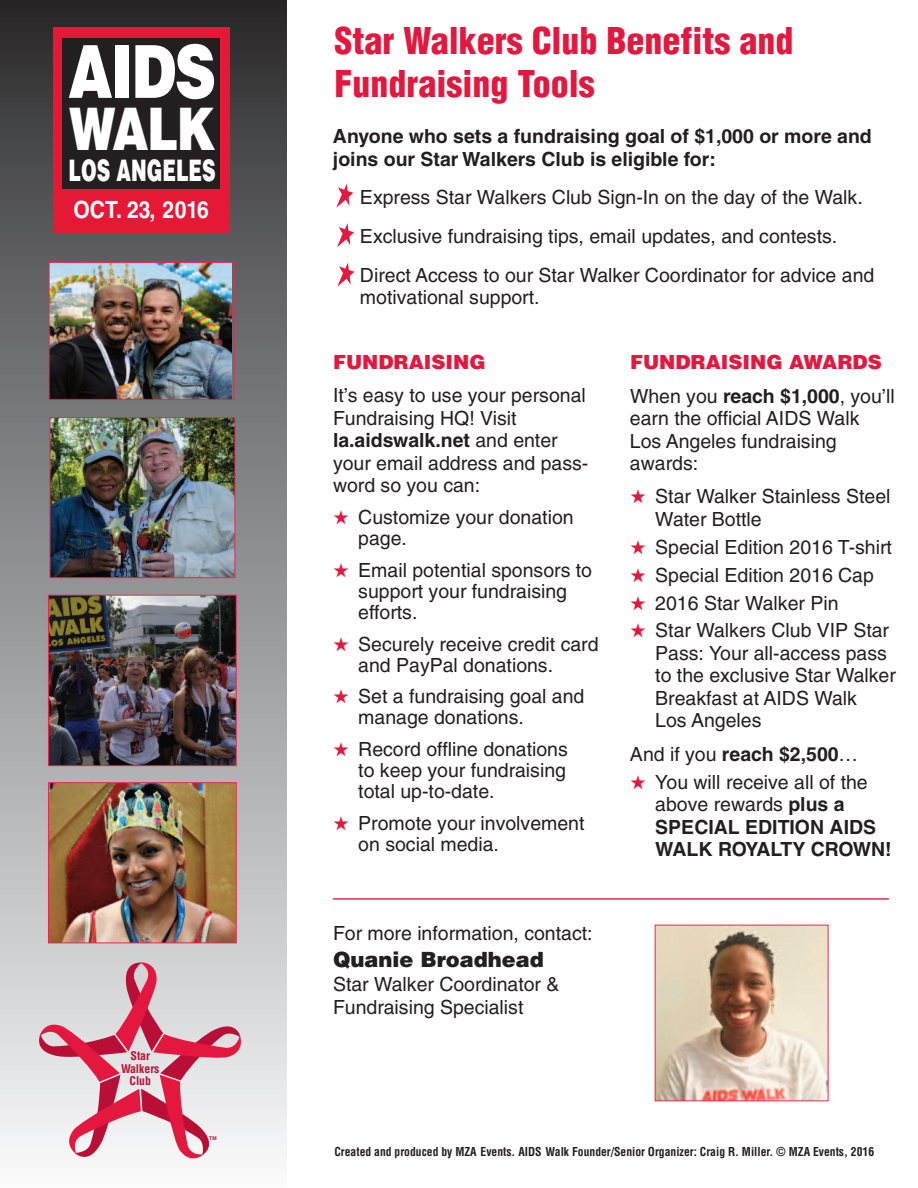
<style>
.page{position:relative;width:918px;height:1188px;background:#fff}
.page>*{position:absolute;margin:0;border:0;box-sizing:border-box;transform-origin:0 0}
.t1{font:900 73.05px "Helvetica";color:#fff;scale:.78 1}
.t2{font:900 58.65px "Helvetica";color:#fff;scale:.79 1}
.t3{font:900 condensed 36px/43.2px "Helvetica";color:#e4183e}
.t4{font:900 29.7px "Helvetica";color:#fff;scale:.63 1}
.t5{font:700 23.7px "Helvetica";color:#fff;scale:.89 1}
.t6{font:900 21px "Helvetica";color:#231f20}
.t7{font:19.5px/22.5px "Helvetica";color:#231f20}
.t8{font:700 19.5px/22.5px "Helvetica";color:#231f20}
.t9{font:900 19.5px/33.3px "Helvetica";color:#e4183e}
.t10{font:700 condensed 12px "Helvetica";color:#231f20}
.t11{font:700 condensed 11.7px/12.5px "Helvetica";color:#b90f36;text-align:center}
.t12{font:700 5.1px "Helvetica";color:#b90f36}
.s1{font-weight:700}
.s2{color:#e4183e}
.s3{font-weight:400;color:#231f20}
.s4{font-weight:700;color:#231f20}
.s5{font-weight:400}
</style>
<div class="page">
<div style="left:0;top:0;width:287px;height:1188px;background:linear-gradient(to bottom,#302e31,#f9fafd)"></div>
<img style="left:50px;top:597px;width:185px;height:167px">
<div style="left:48px;top:595px;width:189px;height:171px;border:1px solid #ed264c"></div>
<img style="left:50px;top:784px;width:185px;height:157px">
<div style="left:48px;top:782px;width:189px;height:161px;border:1px solid #ed264c"></div>
<img style="left:52px;top:419px;width:181px;height:157px">
<div style="left:50px;top:417px;width:185px;height:161px;border:1px solid #ed264c"></div>
<img style="left:51px;top:264px;width:181px;height:134px">
<div style="left:49px;top:262px;width:185px;height:138px;border:1px solid #ed264c"></div>
<svg style="left:336px;top:184px;width:17px;height:24px"></svg>
<svg style="left:337px;top:223px;width:17px;height:24px"></svg>
<svg style="left:337px;top:263px;width:17px;height:24px"></svg>
<hr style="left:333px;top:898px;width:556px;height:2px;background:#ed264c">
<svg style="left:39px;top:962px;width:202px;height:196px"></svg>
<div style="left:53px;top:28px;width:176px;height:204px;background:#e51836"></div>
<div style="left:62px;top:38px;width:157px;height:151px;background:#231f20"></div>
<img style="left:657px;top:927px;width:169px;height:172px">
<h1 class="t1" style="left:68px;top:30px;width:191px">AIDS</h1>
<h2 class="t2" style="left:69px;top:95px;width:187px">WALK</h2>
<h3 class="t4" style="left:69px;top:153px;width:235px">LOS ANGELES</h3>
<p class="t5" style="left:73px;top:201px;width:154px">OCT. 23, 2016</p>
<p class="t11" style="left:121px;top:1050px;width:40px">Star<br>Walkers<br>Club</p>
<p class="t12" style="left:209px;top:1136px;width:9px">TM</p>
<h3 class="t3" style="left:335px;top:20px;width:460px">Star Walkers Club Benefits and<br>Fundraising Tools</h3>
<p class="t8" style="left:333px;top:127px;width:540px">Anyone who sets a fundraising goal of $1,000 or more and joins our Star Walkers Club is eligible for:</p>
<p class="t7" style="left:360px;top:180px;width:516px;line-height:38.7px">Express Star Walkers Club Sign-In on the day of the Walk.<br>Exclusive fundraising tips, email updates, and contests.<br>Direct Access to our Star Walker Coordinator for advice and</p>
<p class="t7" style="left:360px;top:288px;width:181px">motivational support.</p>
<p class="t9" style="left:333px;top:346px;width:154px">FUNDRAISING</p>
<p class="t7" style="left:333px;top:386px;width:257px">It’s easy to use your personal<br>Fundraising HQ! Visit <span class="s1">la.aidswalk.net</span> and enter your email address and pass&shy;word so you can:</p>
<p class="t7" style="left:358px;top:509px;width:217px;line-height:21px;text-indent:-25px"><span class="s2">★</span> Customize your donation page.</p>
<p class="t7" style="left:358px;top:561px;width:235px;line-height:21px;text-indent:-25px"><span class="s2">★</span> Email potential sponsors to support your fundraising efforts.</p>
<p class="t7" style="left:358px;top:635px;width:242px;line-height:21px;text-indent:-25px"><span class="s2">★</span> Securely receive credit card and PayPal donations.</p>
<p class="t7" style="left:358px;top:688px;width:228px;line-height:21px;text-indent:-25px"><span class="s2">★</span> Set a fundraising goal and manage donations.</p>
<p class="t7" style="left:358px;top:741px;width:211px;line-height:21px;text-align:justify;text-indent:-25px"><span class="s2">★</span> Record offline donations to keep your fundraising total up-to-date.</p>
<p class="t7" style="left:358px;top:815px;width:228px;line-height:21px;text-indent:-25px"><span class="s2">★</span> Promote your involvement on social media.</p>
<p class="t7" style="left:333px;top:923px;width:261px">For more information, contact:</p>
<p class="t6" style="left:333px;top:947px;width:212px">Quanie Broadhead</p>
<p class="t7" style="left:333px;top:975px;width:228px">Star Walker Coordinator &amp;<br>Fundraising Specialist</p>
<p class="t9" style="left:630px;top:346px;width:266px">FUNDRAISING AWARDS<br><span class="s3">When you</span> <span class="s4">reach $1,000</span><span class="s3">, you’ll</span></p>
<p class="t7" style="left:630px;top:409px;width:231px">earn the official AIDS Walk<br>Los Angeles fundraising awards:</p>
<p class="t7" style="left:655px;top:487px;width:237px;text-indent:-25px"><span class="s2">★</span> Star Walker Stainless Steel<br>Water Bottle</p>
<p class="t7" style="left:630px;top:538px;width:263px"><span class="s2">★</span> Special Edition 2016 T-shirt</p>
<p class="t7" style="left:630px;top:565px;width:245px"><span class="s2">★</span> Special Edition 2016 Cap</p>
<p class="t7" style="left:630px;top:593px;width:210px"><span class="s2">★</span> 2016 Star Walker Pin</p>
<p class="t7" style="left:655px;top:621px;width:242px;text-indent:-25px"><span class="s2">★</span> Star Walkers Club VIP Star<br>Pass: Your all-access pass to the exclusive Star Walker<br>Breakfast at AIDS Walk<br>Los Angeles</p>
<p class="t8" style="left:630px;top:745px;width:230px"><span class="s5">And if you</span> reach $2,500<span class="s5">…</span></p>
<p class="t8" style="left:655px;top:772px;width:238px;text-indent:-25px"><span class="s2">★</span> <span class="s5">You will receive all of the above rewards</span> plus a<br>SPECIAL EDITION AIDS<br>WALK ROYALTY CROWN!</p>
<p class="t10" style="left:334px;top:1145px;width:541px">Created and produced by MZA Events. AIDS Walk Founder/Senior Organizer: Craig R. Miller. © MZA Events, 2016</p>
</div>
